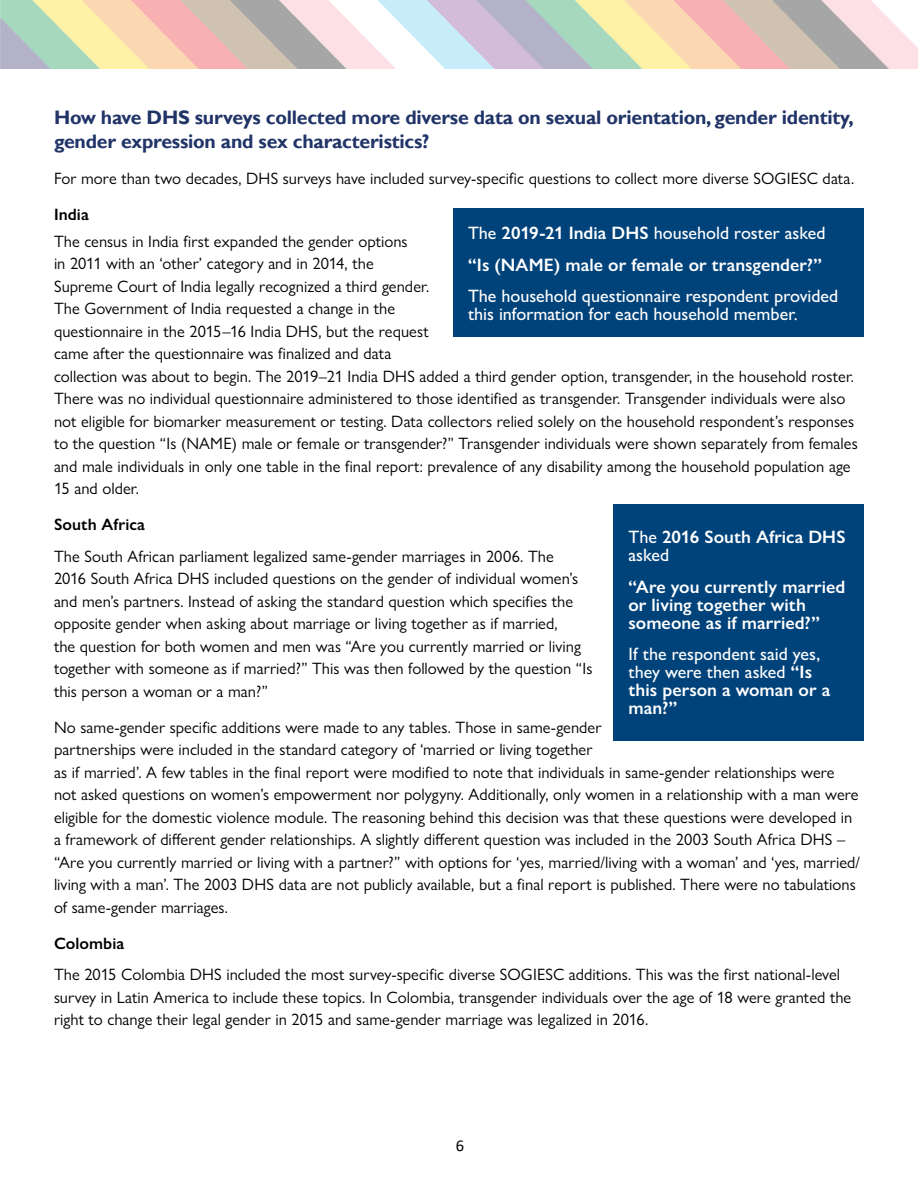
<style>
.page{position:relative;width:918px;height:1188px;background:#fff}
.page>*{position:absolute;margin:0;border:0;box-sizing:border-box;transform-origin:0 0}
.t1{font:700 19.5px/24px "Gill Sans";letter-spacing:-.01em;color:#213468}
.t2{font:600 18px/18px "Gill Sans Nova";letter-spacing:.005em;color:#fff}
.t3{font:500 18px/18px "Gill Sans Nova";color:#fff}
.t4{font:16.5px/22.5px "Gill Sans Nova";color:#000}
.t5{font:600 16.5px "Gill Sans Nova";letter-spacing:.005em;color:#000}
.t6{font:16.5px "Calibri";color:#000}
.s1{font-weight:500}
.s2{font-weight:600}
</style>
<div class="page">
<img style="left:0;top:0;width:918px;height:69px">
<div style="left:453px;top:208px;width:411px;height:130px;background:#00437b"></div>
<div style="left:614px;top:504px;width:250px;height:237px;background:#00437b"></div>
<p class="t1" style="left:54px;top:105px;width:801px">How have DHS surveys collected more diverse data on sexual orientation, gender identity, gender expression and sex characteristics?</p>
<p class="t4" style="left:54px;top:166px;width:802px">For more than two decades, DHS surveys have included survey-specific questions to collect more diverse SOGIESC data.</p>
<p class="t5" style="left:54px;top:204px;width:36px">India</p>
<p class="t4" style="left:54px;top:229px;width:805px">The census in India first expanded the gender options<br>in 2011 with an ‘other’ category and in 2014, the<br>Supreme Court of India legally recognized a third gender.<br>The Government of India requested a change in the<br>questionnaire in the 2015–16 India DHS, but the request<br>came after the questionnaire was finalized and data<br>collection was about to begin. The 2019–21 India DHS added a third gender option, transgender, in the household roster.<br>There was no individual questionnaire administered to those identified as transgender. Transgender individuals were also not eligible for biomarker measurement or testing. Data collectors relied solely on the household respondent’s responses to the question “Is (NAME) male or female or transgender?” Transgender individuals were shown separately from females and male individuals in only one table in the final report: prevalence of any disability among the household population age 15 and older.</p>
<p class="t5" style="left:54px;top:514px;width:93px">South Africa</p>
<p class="t4" style="left:54px;top:545px;width:540px">The South African parliament legalized same-gender marriages in 2006. The<br>2016 South Africa DHS included questions on the gender of individual women’s and men’s partners. Instead of asking the standard question which specifies the opposite gender when asking about marriage or living together as if married,<br>the question for both women and men was “Are you currently married or living together with someone as if married?” This was then followed by the question “Is this person a woman or a man?”</p>
<p class="t4" style="left:54px;top:716px;width:808px">No same-gender specific additions were made to any tables. Those in same-gender<br>partnerships were included in the standard category of ‘married or living together<br>as if married’. A few tables in the final report were modified to note that individuals in same-gender relationships were not asked questions on women’s empowerment nor polygyny. Additionally, only women in a relationship with a man were eligible for the domestic violence module. The reasoning behind this decision was that these questions were developed in a framework of different gender relationships. A slightly different question was included in the 2003 South Africa DHS – “Are you currently married or living with a partner?” with options for ‘yes, married/living with a woman’ and ‘yes, married/ living with a man’. The 2003 DHS data are not publicly available, but a final report is published. There were no tabulations of same-gender marriages.</p>
<p class="t5" style="left:54px;top:933px;width:72px">Colombia</p>
<p class="t4" style="left:54px;top:963px;width:799px">The 2015 Colombia DHS included the most survey-specific diverse SOGIESC additions. This was the first national-level survey in Latin America to include these topics. In Colombia, transgender individuals over the age of 18 were granted the right to change their legal gender in 2015 and same-gender marriage was legalized in 2016.</p>
<p class="t2" style="left:468px;top:217px;width:359px;line-height:31.5px"><span class="s1">The</span> 2019-21 India DHS <span class="s1">household roster asked </span>“Is (NAME) male or female or transgender?”</p>
<p class="t3" style="left:468px;top:287px;width:372px">The household questionnaire respondent provided this information for each household member.</p>
<p class="t2" style="left:628px;top:528px;width:219px"><span class="s1">The</span> 2016 South Africa DHS <span class="s1">asked</span></p>
<p class="t2" style="left:628px;top:577px;width:218px">“Are you currently married or living together with someone as if married?”</p>
<p class="t3" style="left:628px;top:645px;width:203px">If the respondent said yes, they were then asked <span class="s2">“Is this person a woman or a man?”</span></p>
<p class="t6" style="left:456px;top:1134px;width:10px">6</p>
</div>
